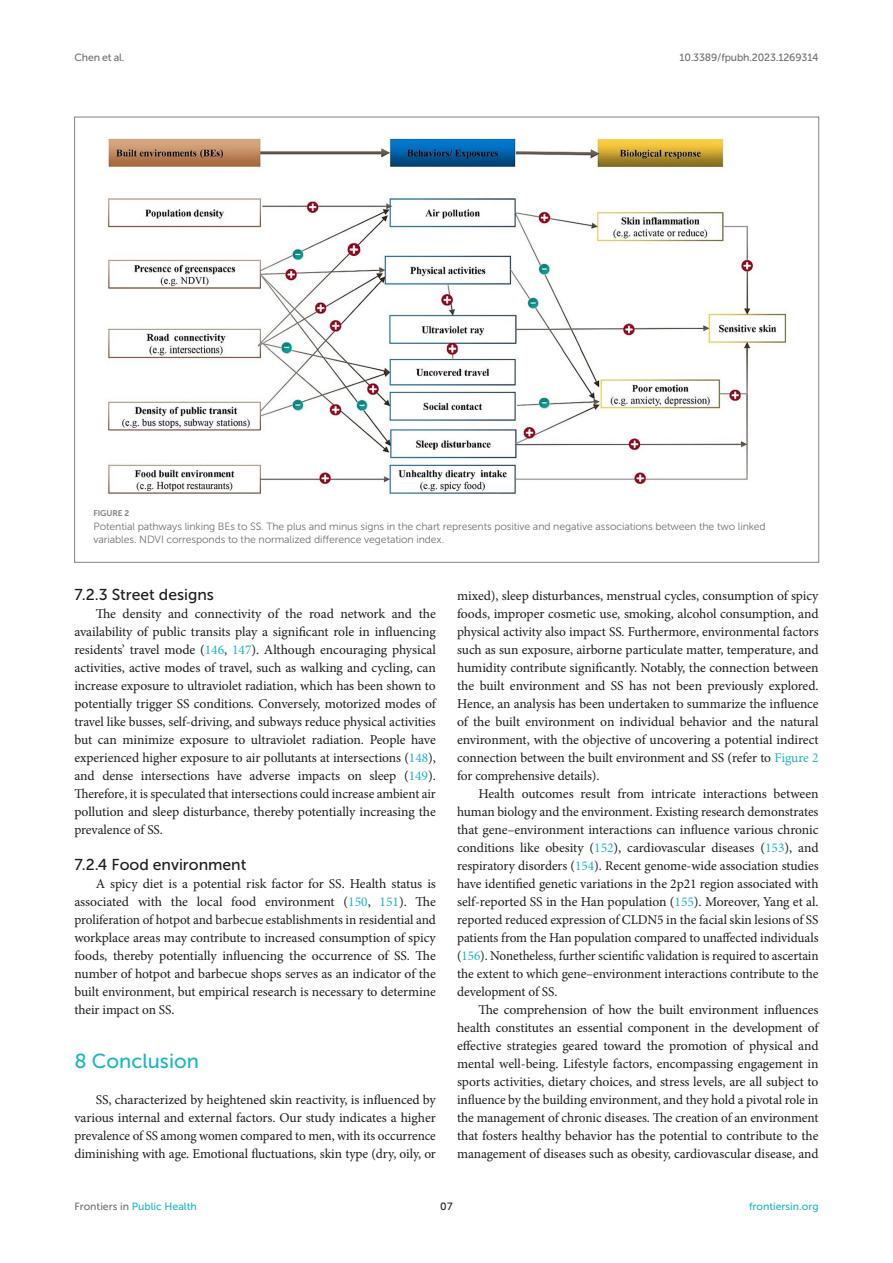
<style>
.page{position:relative;width:893px;height:1263px;background:#fff}
.page>*{position:absolute;margin:0;border:0;box-sizing:border-box;transform-origin:0 0}
.HEAD_1{font:20.25px "Museo Sans 500";color:#1db5c3}
.HEAD_3{font:15.75px "Museo Sans 500";color:#1b1c1b}
.TEXT_FLUSH{font:13.5px/18px "Minion Pro";letter-spacing:-.005em;color:#1b1c1b;text-align:justify}
.TEXT{font:13.5px/18px "Minion Pro";letter-spacing:-.005em;color:#1b1c1b;text-align:justify}
.FIG_LEG{font:10.5px/13.5px "Museo Sans 300";letter-spacing:-.01em;color:#706f70}
.t1{font:10.5px "Museo Sans 500";color:#1db5c3}
.t2{font:10.5px "Museo Sans 500";letter-spacing:-.015em;color:#706f70}
.t3{font:10.5px "Museo Sans 500";color:#1b1c1b}
.FIG_HD{font:8.25px "Museo Sans 700";letter-spacing:-.01em;color:#7e7f7f}
.s1{color:#1db5c3}
.s2{color:#706f70}
</style>
<div class="page">
<img style="left:107px;top:138px;width:680px;height:357px">
<p class="t2" style="left:74px;top:51px;width:52px">Chen et al.</p>
<p class="t2" style="left:679px;top:51px;width:141px">10.3389/fpubh.2023.1269314</p>
<p class="FIG_HD" style="left:94px;top:509px;width:37px">FIGURE 2</p>
<p class="FIG_LEG" style="left:94px;top:520px;width:674px">Potential pathways linking BEs to SS. The plus and minus signs in the chart represents positive and negative associations between the two linked variables. NDVI corresponds to the normalized difference vegetation index.</p>
<p class="HEAD_3" style="left:74px;top:586px;width:141px">7.2.3 Street designs</p>
<p class="TEXT_FLUSH" style="left:74px;top:605px;width:363px;text-indent:21px">The density and connectivity of the road network and the availability of public transits play a significant role in influencing residents’ travel mode (<span class="s1">146</span>, <span class="s1">147</span>). Although encouraging physical activities, active modes of travel, such as walking and cycling, can increase exposure to ultraviolet radiation, which has been shown to potentially trigger SS conditions. Conversely, motorized modes of travel like busses, self-driving, and subways reduce physical activities but can minimize exposure to ultraviolet radiation. People have experienced higher exposure to air pollutants at intersections (<span class="s1">148</span>), and dense intersections have adverse impacts on sleep (<span class="s1">149</span>).<br>Therefore, it is speculated that intersections could increase ambient air pollution and sleep disturbance, thereby potentially increasing the prevalence of SS.</p>
<p class="HEAD_3" style="left:74px;top:856px;width:174px">7.2.4 Food environment</p>
<p class="TEXT_FLUSH" style="left:74px;top:875px;width:363px;text-indent:21px">A spicy diet is a potential risk factor for SS. Health status is associated with the local food environment (<span class="s1">150</span>, <span class="s1">151</span>). The proliferation of hotpot and barbecue establishments in residential and workplace areas may contribute to increased consumption of spicy foods, thereby potentially influencing the occurrence of SS. The number of hotpot and barbecue shops serves as an indicator of the built environment, but empirical research is necessary to determine their impact on SS.</p>
<p class="HEAD_1" style="left:74px;top:1050px;width:126px">8 Conclusion</p>
<p class="TEXT_FLUSH" style="left:74px;top:1091px;width:363px;text-indent:21px">SS, characterized by heightened skin reactivity, is influenced by various internal and external factors. Our study indicates a higher prevalence of SS among women compared to men, with its occurrence diminishing with age. Emotional fluctuations, skin type (dry, oily, or</p>
<p class="TEXT_FLUSH" style="left:457px;top:587px;width:363px">mixed), sleep disturbances, menstrual cycles, consumption of spicy foods, improper cosmetic use, smoking, alcohol consumption, and physical activity also impact SS. Furthermore, environmental factors such as sun exposure, airborne particulate matter, temperature, and humidity contribute significantly. Notably, the connection between the built environment and SS has not been previously explored.<br>Hence, an analysis has been undertaken to summarize the influence of the built environment on individual behavior and the natural environment, with the objective of uncovering a potential indirect connection between the built environment and SS (refer to <span class="s1">Figure 2 </span>for comprehensive details).</p>
<p class="TEXT" style="left:457px;top:785px;width:363px;text-indent:21px">Health outcomes result from intricate interactions between human biology and the environment. Existing research demonstrates that gene–environment interactions can influence various chronic conditions like obesity (<span class="s1">152</span>), cardiovascular diseases (<span class="s1">153</span>), and respiratory disorders (<span class="s1">154</span>). Recent genome-wide association studies have identified genetic variations in the 2p21 region associated with self-reported SS in the Han population (<span class="s1">155</span>). Moreover, Yang et al. reported reduced expression of CLDN5 in the facial skin lesions of SS patients from the Han population compared to unaffected individuals (<span class="s1">156</span>). Nonetheless, further scientific validation is required to ascertain the extent to which gene–environment interactions contribute to the development of SS.</p>
<p class="TEXT" style="left:457px;top:1001px;width:363px;text-indent:21px">The comprehension of how the built environment influences health constitutes an essential component in the development of effective strategies geared toward the promotion of physical and mental well-being. Lifestyle factors, encompassing engagement in sports activities, dietary choices, and stress levels, are all subject to influence by the building environment, and they hold a pivotal role in the management of chronic diseases. The creation of an environment that fosters healthy behavior has the potential to contribute to the management of diseases such as obesity, cardiovascular disease, and</p>
<p class="t1" style="left:74px;top:1200px;width:124px"><span class="s2">Frontiers in</span> Public Health</p>
<p class="t3" style="left:440px;top:1200px;width:14px">07</p>
<p class="t1" style="left:749px;top:1200px;width:71px">frontiersin.org</p>
</div>
